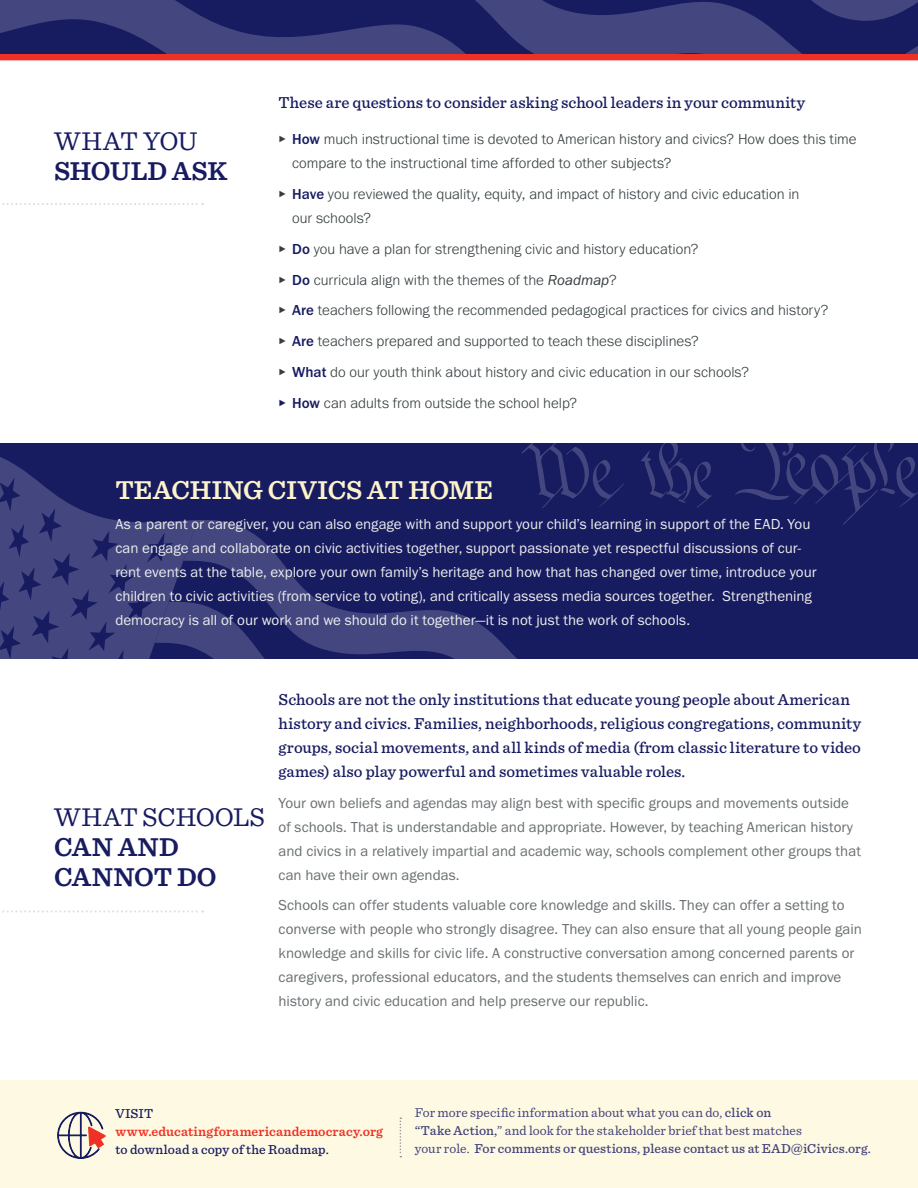
<style>
.page{position:relative;width:918px;height:1188px;background:#fff}
.page>*{position:absolute;margin:0;border:0;box-sizing:border-box;transform-origin:0 0}
.t1{font:600 27px/30px "Sentinel";color:#171b60}
.t2{font:600 27px "Sentinel";letter-spacing:-.005em;color:#fdf3cb}
.t3{font:27px "Sentinel";letter-spacing:-.005em;color:#171b60}
.t4{font:500 16.5px/24px "Sentinel";letter-spacing:.005em;color:#171b60}
.t5{font:15px/24px "Franklin Gothic URW Boo";color:#696f72}
.t6{font:300 15px/30.8px "Franklin Gothic URW";color:#353d40}
.t7{font:15px/24px "Franklin Gothic URW Boo";color:#ecedec}
.t8{font:13.5px/18px "Sentinel";letter-spacing:.01em;color:#40417a}
.t9{font:600 13.5px "Sentinel";letter-spacing:.01em;color:#ee3124}
.t10{font:500 13.5px "Sentinel";letter-spacing:.01em;color:#171b60}
.s1{font-family:"Franklin Gothic URW Boo";font-weight:400}
.s2{font-weight:500;color:#171b60}
.s3{font-family:"Franklin Gothic URW Boo Ita";font-weight:400}
.s4{font-family:"Franklin Gothic URW Boo";font-weight:400;color:#171b60}
.s5{font-weight:500}
</style>
<div class="page">
<div style="left:0;top:1080px;width:918px;height:108px;background:#fef9e3"></div>
<div style="left:0;top:48px;width:918px;height:12px;background:#ee3124"></div>
<div style="left:0;top:443px;width:918px;height:216px;background:#171b60"></div>
<svg style="left:57px;top:1112px;width:49px;height:47px"></svg>
<svg style="left:641px;top:443px;width:71px;height:65px"></svg>
<svg style="left:0;top:443px;width:624px;height:216px"></svg>
<svg style="left:735px;top:443px;width:183px;height:82px"></svg>
<svg style="left:0;top:0;width:910px;height:54px;background:#2f3270"></svg>
<svg style="left:400px;top:1118px;width:1px;height:39px"></svg>
<svg style="left:2px;top:203px;width:201px;height:2px"></svg>
<svg style="left:2px;top:910px;width:201px;height:3px"></svg>
<h1 class="t3" style="left:54px;top:120px;width:145px">WHAT YOU</h1>
<h1 class="t1" style="left:54px;top:154px;width:175px">SHOULD ASK</h1>
<p class="t4" style="left:279px;top:89px;width:528px">These are questions to consider asking school leaders in your community</p>
<p class="t6" style="left:292px;top:127px;width:566px;line-height:24px;text-indent:-13px"><span class="s1">▸</span> <span class="s2">How</span> much instructional time is devoted to American history and civics? How does this time compare to the instructional time afforded to other subjects?</p>
<p class="t6" style="left:292px;top:182px;width:509px;line-height:24px;text-indent:-13px"><span class="s1">▸</span> <span class="s2">Have</span> you reviewed the quality, equity, and impact of history and civic education in our schools?</p>
<p class="t6" style="left:279px;top:233px;width:551px"><span class="s1">▸</span> <span class="s2">Do</span> you have a plan for strengthening civic and history education?<br><span class="s1">▸</span> <span class="s2">Do</span> curricula align with the themes of the <span class="s3">Roadmap</span>?<br><span class="s1">▸</span> <span class="s2">Are</span> teachers following the recommended pedagogical practices for civics and history? <span class="s1">▸</span> <span class="s2">Are</span> teachers prepared and supported to teach these disciplines?<br><span class="s1">▸</span> <span class="s2">What</span> do our youth think about history and civic education in our schools?<br><span class="s4">▸</span> <span class="s2">How</span> can adults from outside the school help?</p>
<h1 class="t2" style="left:115px;top:469px;width:379px">TEACHING CIVICS AT HOME</h1>
<p class="t7" style="left:115px;top:512px;width:703px">As a parent or caregiver, you can also engage with and support your child’s learning in support of the EAD. You can engage and collaborate on civic activities together, support passionate yet respectful discussions of cur&shy;rent events at the table, explore your own family’s heritage and how that has changed over time, introduce your children to civic activities (from service to voting), and critically assess media sources together. Strengthening democracy is all of our work and we should do it together—it is not just the work of schools.</p>
<h1 class="t3" style="left:54px;top:797px;width:213px">WHAT SCHOOLS</h1>
<h1 class="t1" style="left:54px;top:831px;width:164px">CAN AND<br>CANNOT DO</h1>
<p class="t4" style="left:279px;top:687px;width:584px">Schools are not the only institutions that educate young people about American history and civics. Families, neighborhoods, religious congregations, community groups, social movements, and all kinds of media (from classic literature to video games) also play powerful and sometimes valuable roles.</p>
<p class="t5" style="left:279px;top:790px;width:584px">Your own beliefs and agendas may align best with specific groups and movements outside of schools. That is understandable and appropriate. However, by teaching American history and civics in a relatively impartial and academic way, schools complement other groups that can have their own agendas.</p>
<p class="t5" style="left:279px;top:892px;width:585px">Schools can offer students valuable core knowledge and skills. They can offer a setting to converse with people who strongly disagree. They can also ensure that all young people gain knowledge and skills for civic life. A constructive conversation among concerned parents or caregivers, professional educators, and the students themselves can enrich and improve history and civic education and help preserve our republic.</p>
<p class="t10" style="left:115px;top:1103px;width:39px">VISIT</p>
<p class="t9" style="left:115px;top:1121px;width:269px">www.educatingforamericandemocracy.org</p>
<p class="t10" style="left:115px;top:1139px;width:215px">to download a copy of the Roadmap.</p>
<p class="t8" style="left:415px;top:1103px;width:458px">For more specific information about what you can do, <span class="s5">click on<br>“Take Action,</span>” and look for the stakeholder brief that best matches<br>your role. <span class="s5">For comments or questions, please contact us at EAD@iCivics.org.</span></p>
</div>
